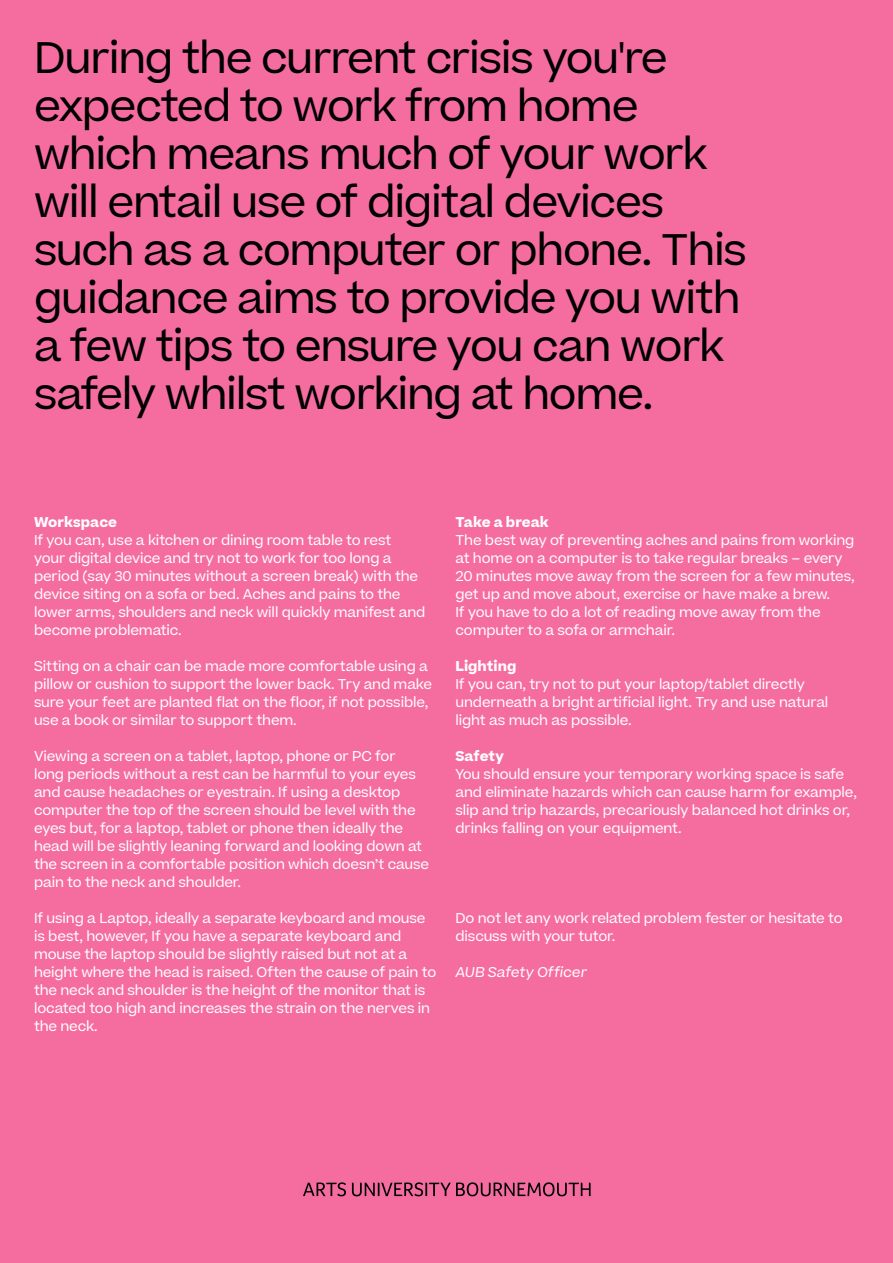
<style>
.page{position:relative;width:893px;height:1263px;background:#f56d9e}
.page>*{position:absolute;margin:0;border:0;box-sizing:border-box;transform-origin:0 0}
.beatrice_mid_blackco{font:42px/48px "Beatrice";letter-spacing:-.03em;color:#000}
.beatrice_white_9{font:13.5px/18px "Beatrice";letter-spacing:-.01em;color:#fff}
.beatrice_white_9-2{font:700 13.5px "Beatrice";letter-spacing:.005em;color:#fff}
.beatrice_white_9-3{font:italic 13.5px "Beatrice";letter-spacing:.005em;color:#fff}
</style>
<div class="page">
<svg style="left:303px;top:1182px;width:43px;height:14px"></svg>
<svg style="left:352px;top:1182px;width:239px;height:14px"></svg>
<p class="beatrice_mid_blackco" style="left:34px;top:34px;width:715px">During the current crisis you're expected to work from home which means much of your work will entail use of digital devices such as a computer or phone. This guidance aims to provide you with a few tips to ensure you can work safely whilst working at home.</p>
<p class="beatrice_white_9-2" style="left:34px;top:513px;width:85px">Workspace</p>
<p class="beatrice_white_9" style="left:34px;top:531px;width:359px">If you can, use a kitchen or dining room table to rest</p>
<p class="beatrice_white_9" style="left:34px;top:549px;width:393px">your digital device and try not to work for too long a period (say 30 minutes without a screen break) with the device siting on a sofa or bed. Aches and pains to the lower arms, shoulders and neck will quickly manifest and become problematic.</p>
<p class="beatrice_white_9" style="left:34px;top:657px;width:400px">Sitting on a chair can be made more comfortable using a pillow or cushion to support the lower back. Try and make sure your feet are planted flat on the floor, if not possible, use a book or similar to support them.</p>
<p class="beatrice_white_9" style="left:34px;top:747px;width:397px">Viewing a screen on a tablet, laptop, phone or PC for<br>long periods without a rest can be harmful to your eyes and cause headaches or eyestrain. If using a desktop computer the top of the screen should be level with the eyes but, for a laptop, tablet or phone then ideally the head will be slightly leaning forward and looking down at the screen in a comfortable position which doesn’t cause pain to the neck and shoulder.</p>
<p class="beatrice_white_9" style="left:34px;top:909px;width:404px">If using a Laptop, ideally a separate keyboard and mouse is best, however, If you have a separate keyboard and mouse the laptop should be slightly raised but not at a height where the head is raised. Often the cause of pain to the neck and shoulder is the height of the monitor that is located too high and increases the strain on the nerves in the neck.</p>
<p class="beatrice_white_9-2" style="left:455px;top:513px;width:95px">Take a break</p>
<p class="beatrice_white_9" style="left:455px;top:531px;width:401px">The best way of preventing aches and pains from working at home on a computer is to take regular breaks – every 20 minutes move away from the screen for a few minutes, get up and move about, exercise or have make a brew.<br>If you have to do a lot of reading move away from the computer to a sofa or armchair.</p>
<p class="beatrice_white_9-2" style="left:455px;top:657px;width:62px">Lighting</p>
<p class="beatrice_white_9" style="left:455px;top:675px;width:374px">If you can, try not to put your laptop/tablet directly underneath a bright artificial light. Try and use natural light as much as possible.</p>
<p class="beatrice_white_9-2" style="left:455px;top:747px;width:50px">Safety</p>
<p class="beatrice_white_9" style="left:455px;top:765px;width:403px">You should ensure your temporary working space is safe and eliminate hazards which can cause harm for example, slip and trip hazards, precariously balanced hot drinks or, drinks falling on your equipment.</p>
<p class="beatrice_white_9" style="left:455px;top:909px;width:389px">Do not let any work related problem fester or hesitate to discuss with your tutor.</p>
<p class="beatrice_white_9-3" style="left:455px;top:963px;width:133px">AUB Safety Officer</p>
</div>
